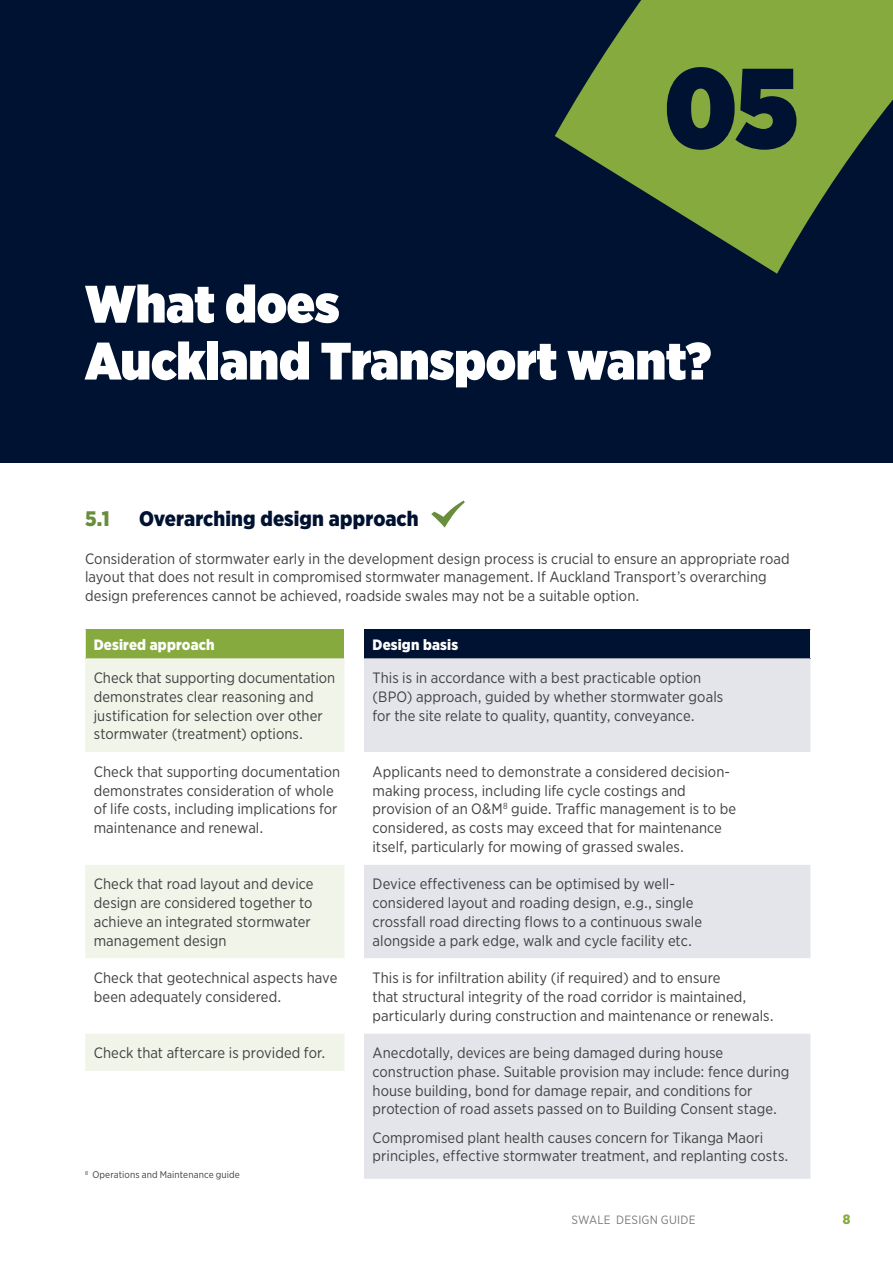
<style>
.page{position:relative;width:893px;height:1263px;background:#fff}
.page>*{position:absolute;margin:0;border:0;box-sizing:border-box;transform-origin:0 0}
.t1{font:900 113.4px "Gotham Narrow";color:#001231}
.t2{font:900 52.5px/57px "Gotham Narrow";color:#fff}
.t3{font:900 21px "Gotham Narrow";letter-spacing:.005em;color:#001231}
.t4{font:900 21px "Gotham Narrow";color:#688e3d}
.t5{font:15px/18.8px "Gotham Narrow";letter-spacing:.005em;color:#414042}
.t6{font:900 15px "Gotham Narrow";letter-spacing:.01em;color:#fff}
.t7{font:900 13.5px "Gotham Narrow";color:#87aa3e}
.t8{font:12px "Gotham Narrow";letter-spacing:.02em;color:#414042}
.t9{font:9.75px "Gotham Narrow";letter-spacing:.01em;color:#414042}
</style>
<div class="page">
<div style="left:0;top:0;width:893px;height:463px;background:#001231"></div>
<svg style="left:555px;top:0;width:338px;height:274px;fill:#87aa3e"></svg>
<div style="left:85px;top:629px;width:260px;height:29px;background:#87aa3e"></div>
<div style="left:364px;top:629px;width:446px;height:29px;background:#001231"></div>
<div style="left:85px;top:658px;width:259px;height:413px;background:#f1f4e9"></div>
<div style="left:364px;top:658px;width:446px;height:521px;background:#e4e5ea"></div>
<svg style="left:85px;top:752px;width:725px;height:281px"></svg>
<svg style="left:85px;top:629px;width:1px;height:29px"></svg>
<svg style="left:431px;top:500px;width:34px;height:28px"></svg>
<h1 class="t1" style="left:664px;top:31px;width:135px">05</h1>
<h2 class="t2" style="left:85px;top:275px;width:628px">What does<br>Auckland Transport want?</h2>
<h3 class="t4" style="left:85px;top:505px;width:26px">5.1</h3>
<h3 class="t3" style="left:139px;top:505px;width:281px">Overarching design approach</h3>
<p class="t5" style="left:85px;top:549px;width:706px">Consideration of stormwater early in the development design process is crucial to ensure an appropriate road layout that does not result in compromised stormwater management. If Auckland Transport’s overarching design preferences cannot be achieved, roadside swales may not be a suitable option.</p>
<p class="t6" style="left:94px;top:635px;width:122px">Desired approach</p>
<p class="t6" style="left:372px;top:635px;width:87px">Design basis</p>
<p class="t5" style="left:94px;top:668px;width:243px">Check that supporting documentation demonstrates clear reasoning and justification for selection over other stormwater (treatment) options.</p>
<p class="t5" style="left:372px;top:668px;width:352px">This is in accordance with a best practicable option (BPO) approach, guided by whether stormwater goals for the site relate to quality, quantity, conveyance.</p>
<p class="t5" style="left:94px;top:762px;width:248px">Check that supporting documentation demonstrates consideration of whole of life costs, including implications for maintenance and renewal.</p>
<p class="t5" style="left:372px;top:762px;width:365px">Applicants need to demonstrate a considered decision&shy;making process, including life cycle costings and provision of an O&amp;M<sup>8</sup> guide. Traffic management is to be considered, as costs may exceed that for maintenance itself, particularly for mowing of grassed swales.</p>
<p class="t5" style="left:94px;top:874px;width:221px">Check that road layout and device design are considered together to achieve an integrated stormwater management design</p>
<p class="t5" style="left:373px;top:874px;width:331px">Device effectiveness can be optimised by well&shy;considered layout and roading design, e.g., single crossfall road directing flows to a continuous swale alongside a park edge, walk and cycle facility etc.</p>
<p class="t5" style="left:94px;top:968px;width:245px">Check that geotechnical aspects have been adequately considered.</p>
<p class="t5" style="left:373px;top:968px;width:403px">This is for infiltration ability (if required) and to ensure<br>that structural integrity of the road corridor is maintained, particularly during construction and maintenance or renewals.</p>
<p class="t5" style="left:94px;top:1043px;width:233px">Check that aftercare is provided for.</p>
<p class="t5" style="left:373px;top:1043px;width:418px">Anecdotally, devices are being damaged during house construction phase. Suitable provision may include: fence during house building, bond for damage repair, and conditions for protection of road assets passed on to Building Consent stage.</p>
<p class="t5" style="left:373px;top:1127px;width:418px">Compromised plant health causes concern for Tikanga Maori principles, effective stormwater treatment, and replanting costs.</p>
<p class="t9" style="left:85px;top:1168px;width:156px"><sup>8</sup> Operations and Maintenance guide</p>
<p class="t8" style="left:571px;top:1212px;width:126px">SWALE DESIGN GUIDE</p>
<p class="t7" style="left:843px;top:1210px;width:9px">8</p>
</div>
